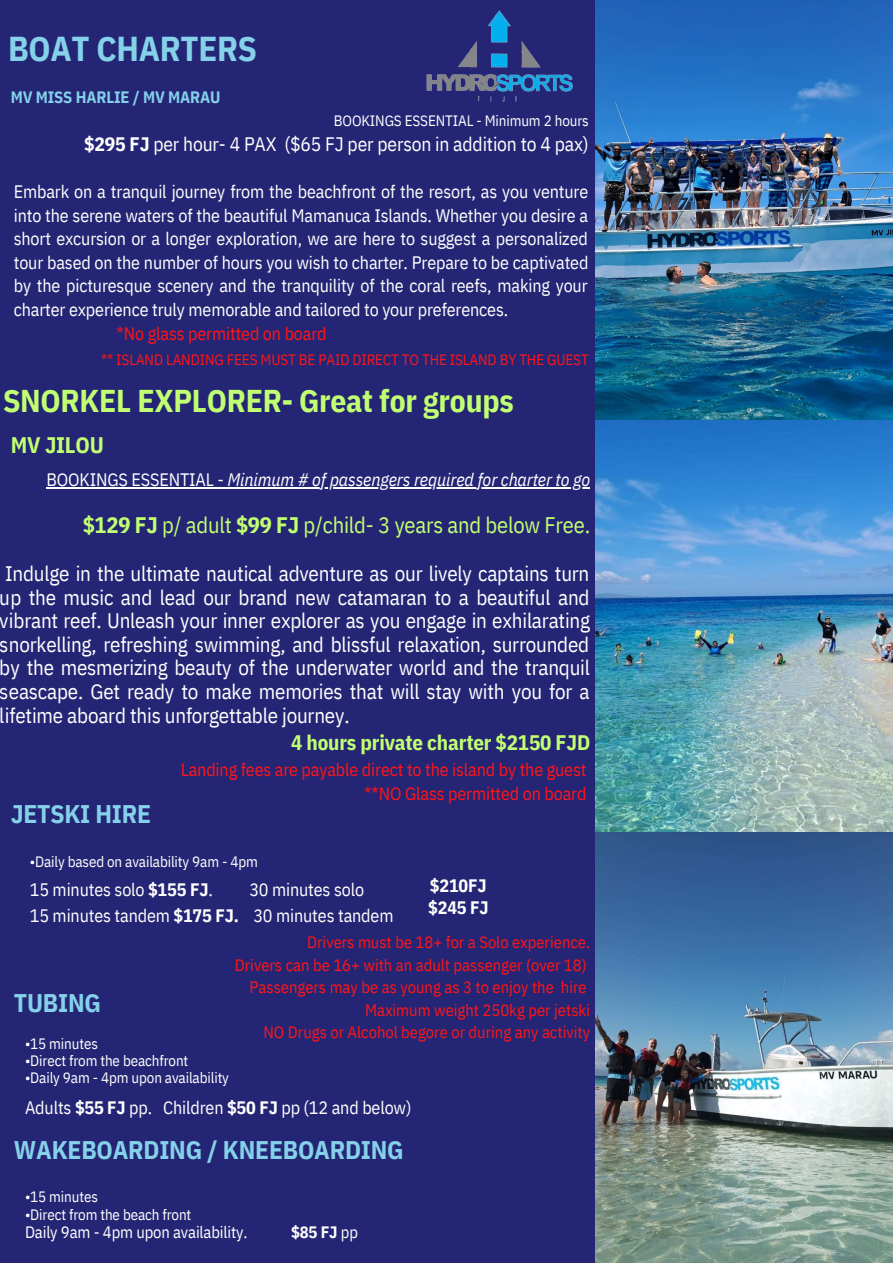
<style>
.page{position:relative;width:893px;height:1264px;background:#fff}
.page>*{position:absolute;margin:0;border:0;box-sizing:border-box;transform-origin:0 0}
.t1{font:700 34.5px "IBM Plex Sans Cond";letter-spacing:-.01em;color:#84d1e9}
.t2{font:700 31.5px "IBM Plex Sans Cond";letter-spacing:-.01em;color:#c1ff72}
.t3{font:700 25.5px "IBM Plex Sans Cond";letter-spacing:-.01em;color:#84d1e9}
.t4{font:22.5px "IBM Plex Sans Cond";letter-spacing:-.01em;color:#c1ff72}
.t5{font:700 22.5px "IBM Plex Sans Cond";letter-spacing:-.01em;color:#c1ff72}
.t6{font:21px/23.5px "IBM Plex Sans Cond";letter-spacing:-.01em;color:#fff;text-align:justify}
.t7{font:700 21px "IBM Plex Sans Cond";letter-spacing:-.01em;color:#c1ff72}
.t8{font:19.5px "IBM Plex Sans Cond";letter-spacing:-.01em;color:#fff}
.t9{font:18px/23.5px "IBM Plex Sans Cond";letter-spacing:-.01em;color:#fff;text-align:justify}
.t10{font:18px "IBM Plex Sans Cond";letter-spacing:-.01em;color:#ff1616}
.t11{font:italic 18px "IBM Plex Sans Cond";letter-spacing:-.01em;color:#fff}
.t12{font:700 18px "IBM Plex Sans Cond";letter-spacing:-.01em;color:#fff}
.t13{font:16.5px "IBM Plex Sans Cond";color:#ff1616}
.t14{font:16.5px "IBM Plex Sans Cond";letter-spacing:-.01em;color:#fff}
.t15{font:700 16.5px "IBM Plex Sans Cond";letter-spacing:-.01em;color:#84d1e9}
.t16{font:700 16.5px "IBM Plex Sans Cond";color:#fff}
.t17{font:15px "IBM Plex Sans Cond";letter-spacing:-.01em;color:#fff}
.t18{font:15px "IBM Plex Sans Cond";letter-spacing:-.01em;color:#ff1616}
.s1{font-weight:700}
.s2{font-style:normal}
.s3{font-weight:400}
</style>
<div class="page">
<div style="left:0;top:0;width:892px;height:1262px;background:#252575"></div>
<img style="left:595px;top:0;width:297px;height:833px">
<img style="left:426px;top:10px;width:147px;height:92px">
<hr style="left:57px;top:487px;width:170px;height:1px;background:#fff">
<hr style="left:227px;top:487px;width:363px;height:1px;background:#fff">
<img style="left:595px;top:833px;width:297px;height:429px">
<p class="t1" style="left:8px;top:26px;width:250px">BOAT CHARTERS</p>
<p class="t15" style="left:11px;top:86px;width:211px">MV MISS HARLIE / MV MARAU</p>
<p class="t17" style="left:334px;top:111px;width:256px">BOOKINGS ESSENTIAL - Minimum 2 hours</p>
<p class="t8" style="left:84px;top:131px;width:506px"><span class="s1">$295 FJ</span> per hour- 4 PAX ($65 FJ per person in addition to 4 pax)</p>
<p class="t9" style="left:14px;top:179px;width:576px">Embark on a tranquil journey from the beachfront of the resort, as you venture into the serene waters of the beautiful Mamanuca Islands. Whether you desire a short excursion or a longer exploration, we are here to suggest a personalized tour based on the number of hours you wish to charter. Prepare to be captivated by the picturesque scenery and the tranquility of the coral reefs, making your charter experience truly memorable and tailored to your preferences.</p>
<p class="t10" style="left:116px;top:321px;width:212px">*No glass permitted on board</p>
<p class="t18" style="left:101px;top:350px;width:489px">** ISLAND LANDING FEES MUST BE PAID DIRECT TO THE ISLAND BY THE GUEST</p>
<p class="t2" style="left:3px;top:380px;width:512px">SNORKEL EXPLORER- Great for groups</p>
<p class="t5" style="left:11px;top:430px;width:95px">MV JILOU</p>
<p class="t11" style="left:46px;top:468px;width:545px"><span class="s2">BOOKINGS ESSENTIAL -</span> Minimum # of passengers required for charter to go</p>
<p class="t4" style="left:83px;top:509px;width:509px"><span class="s1">$129 FJ</span> p/ adult <span class="s1">$99 FJ</span> p/child- 3 years and below Free.</p>
<p class="t6" style="left:0;top:561px;width:591px">Indulge in the ultimate nautical adventure as our lively captains turn up the music and lead our brand new catamaran to a beautiful and vibrant reef. Unleash your inner explorer as you engage in exhilarating snorkelling, refreshing swimming, and blissful relaxation, surrounded by the mesmerizing beauty of the underwater world and the tranquil seascape. Get ready to make memories that will stay with you for a lifetime aboard this unforgettable journey.</p>
<p class="t7" style="left:291px;top:728px;width:300px">4 hours private charter $2150 FJD</p>
<p class="t10" style="left:181px;top:757px;width:407px">Landing fees are payable direct to the island by the guest</p>
<p class="t10" style="left:364px;top:781px;width:224px">**NO Glass permitted on board</p>
<p class="t3" style="left:11px;top:796px;width:142px">JETSKI HIRE</p>
<p class="t17" style="left:30px;top:851px;width:229px">•Daily based on availability 9am - 4pm</p>
<p class="t9" style="left:30px;top:877px;width:184px">15 minutes solo <span class="s1">$155 FJ</span>.</p>
<p class="t9" style="left:249px;top:877px;width:116px">30 minutes solo</p>
<p class="t9" style="left:30px;top:903px;width:365px">15 minutes tandem <span class="s1">$175 FJ.</span> 30 minutes tandem</p>
<p class="t12" style="left:430px;top:874px;width:58px">$210FJ</p>
<p class="t12" style="left:428px;top:895px;width:62px">$245 FJ</p>
<p class="t13" style="left:307px;top:931px;width:284px">Drivers must be 18+ for a Solo experience.</p>
<p class="t13" style="left:235px;top:953px;width:353px">Drivers can be 16+ with an adult passenger (over 18)</p>
<p class="t13" style="left:249px;top:976px;width:339px">Passengers may be as young as 3 to enjoy the hire</p>
<p class="t13" style="left:365px;top:998px;width:227px">Maximum weight 250kg per jetski</p>
<p class="t13" style="left:263px;top:1021px;width:328px">NO Drugs or Alcohol begore or during any activity</p>
<p class="t3" style="left:14px;top:985px;width:88px">TUBING</p>
<p class="t17" style="left:25px;top:1033px;width:74px">•15 minutes</p>
<p class="t17" style="left:25px;top:1050px;width:165px">•Direct from the beachfront</p>
<p class="t17" style="left:25px;top:1067px;width:205px">•Daily 9am - 4pm upon availability</p>
<p class="t9" style="left:25px;top:1095px;width:388px">Adults <span class="s1">$55 FJ</span> pp. Children <span class="s1">$50 FJ</span> pp (12 and below)</p>
<p class="t3" style="left:14px;top:1133px;width:391px">WAKEBOARDING / KNEEBOARDING</p>
<p class="t17" style="left:25px;top:1186px;width:74px">•15 minutes</p>
<p class="t17" style="left:25px;top:1204px;width:168px">•Direct from the beach front</p>
<p class="t14" style="left:25px;top:1221px;width:224px">Daily 9am - 4pm upon availability.</p>
<p class="t16" style="left:291px;top:1221px;width:68px">$85 FJ <span class="s3">pp</span></p>
</div>
